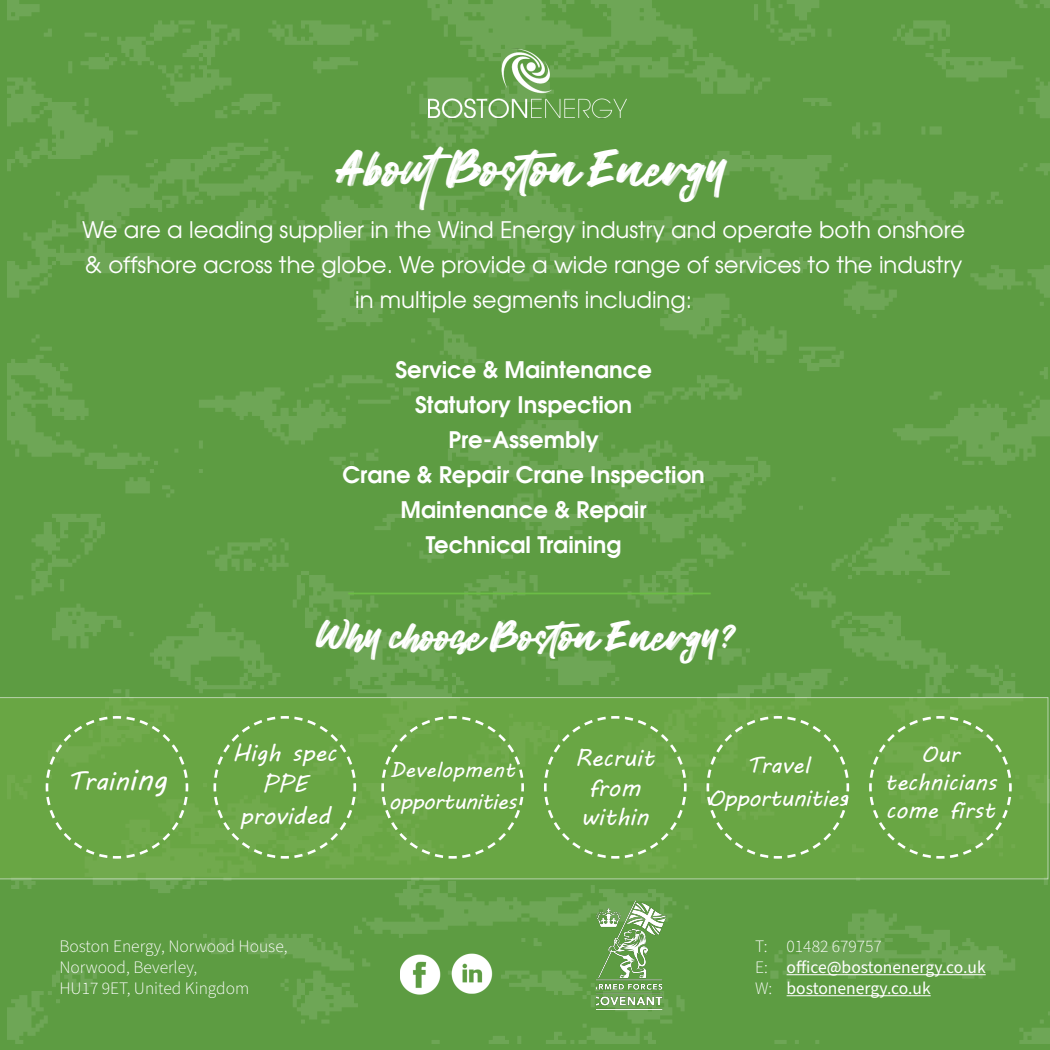
<style>
.page{position:relative;width:1050px;height:1050px;background:#fff}
.page>*{position:absolute;margin:0;border:0;box-sizing:border-box;transform-origin:0 0}
.t1{font:47.25px "Wild Youth";color:#fff}
.t2{font:38.5px "Wild Youth";color:#fff}
.t3{font:26.25px "MV Boli";color:#fff}
.t4{font:23.62px/29.8px "MV Boli";color:#fff;text-align:center}
.t5{font:22.75px/35px "Avant Garde";color:#fff;text-align:center}
.t6{font:600 22.75px "Avant Garde";color:#fff}
.t7{font:22.75px/28px "MV Boli";color:#fff}
.t8{font:22.75px "MV Boli";letter-spacing:-.02em;color:#fff}
.t9{font:21.88px "MV Boli";letter-spacing:-.03em;color:#fff}
.t10{font:21px "MV Boli";color:#fff}
.t11{font:300 17.5px "Source Sans Pro";color:#fff}
.t12{font:17.5px "Source Sans Pro";color:#fff}
.s1{font-size:29.75px}
.s2{font-weight:300}
</style>
<div class="page">
<img style="left:7px;top:0;width:1043px;height:1044px">
<svg style="left:0;top:697px;width:1048px;height:182px;background:#6ca748"></svg>
<img style="left:429px;top:14px;width:198px;height:112px">
<hr style="left:787px;top:974px;width:199px;height:1px;background:#fff">
<hr style="left:787px;top:995px;width:144px;height:1px;background:#fff">
<img style="left:448px;top:948px;width:46px;height:50px">
<img style="left:400px;top:950px;width:46px;height:49px">
<img style="left:597px;top:900px;width:72px;height:113px">
<svg style="left:44px;top:715px;width:146px;height:145px;background:#6fa94b"></svg>
<svg style="left:212px;top:715px;width:145px;height:145px;background:#6fa94b"></svg>
<svg style="left:380px;top:715px;width:145px;height:145px;background:#6fa94b"></svg>
<svg style="left:543px;top:715px;width:145px;height:145px;background:#6ea94a"></svg>
<svg style="left:705px;top:715px;width:145px;height:145px;background:#6da84a"></svg>
<svg style="left:868px;top:715px;width:145px;height:145px;background:#6fa94b"></svg>
<hr style="left:348px;top:593px;width:363px;height:1px;background:#6cbd45">
<p class="t1" style="left:333px;top:139px;width:393px">About Boston Energy</p>
<p class="t5" style="left:82px;top:211px;width:885px">We are a leading supplier in the Wind Energy industry and operate both onshore &amp; offshore across the globe. We provide a wide range of services to the industry in multiple segments including:</p>
<p class="t6" style="left:395px;top:354px;width:258px">Service &amp; Maintenance</p>
<p class="t6" style="left:415px;top:389px;width:219px">Statutory Inspection</p>
<p class="t6" style="left:448px;top:424px;width:152px">Pre-Assembly</p>
<p class="t6" style="left:342px;top:459px;width:364px">Crane &amp; Repair Crane Inspection</p>
<p class="t6" style="left:401px;top:494px;width:248px">Maintenance &amp; Repair</p>
<p class="t6" style="left:426px;top:529px;width:197px">Technical Training</p>
<p class="t3" style="left:67px;top:763px;width:101px">Train<span class="s1">ing</span></p>
<p class="t2" style="left:315px;top:612px;width:419px">Why choose Boston Energy?</p>
<p class="t4" style="left:233px;top:737px;width:105px">High spec</p>
<p class="t4" style="left:262px;top:769px;width:47px">PPE</p>
<p class="t4" style="left:239px;top:800px;width:92px">provided</p>
<p class="t10" style="left:390px;top:756px;width:126px">Development</p>
<p class="t9" style="left:389px;top:786px;width:129px">opportunities</p>
<p class="t4" style="left:575px;top:743px;width:81px">Recruit from</p>
<p class="t4" style="left:581px;top:802px;width:69px">within</p>
<p class="t7" style="left:746px;top:751px;width:65px">Travel</p>
<p class="t8" style="left:708px;top:782px;width:141px">Opportunities</p>
<p class="t7" style="left:921px;top:739px;width:40px">Our</p>
<p class="t7" style="left:884px;top:767px;width:114px">technicians come first</p>
<p class="t11" style="left:60px;top:935px;width:230px">Boston Energy, Norwood House,</p>
<p class="t11" style="left:60px;top:956px;width:139px">Norwood, Beverley,</p>
<p class="t11" style="left:60px;top:977px;width:191px">HU17 9ET, United Kingdom</p>
<p class="t11" style="left:755px;top:935px;width:128px">T: 01482 679757</p>
<p class="t12" style="left:755px;top:956px;width:232px"><span class="s2">E:</span> office@bostonenergy.co.uk</p>
<p class="t12" style="left:755px;top:977px;width:177px"><span class="s2">W:</span> bostonenergy.co.uk</p>
</div>
